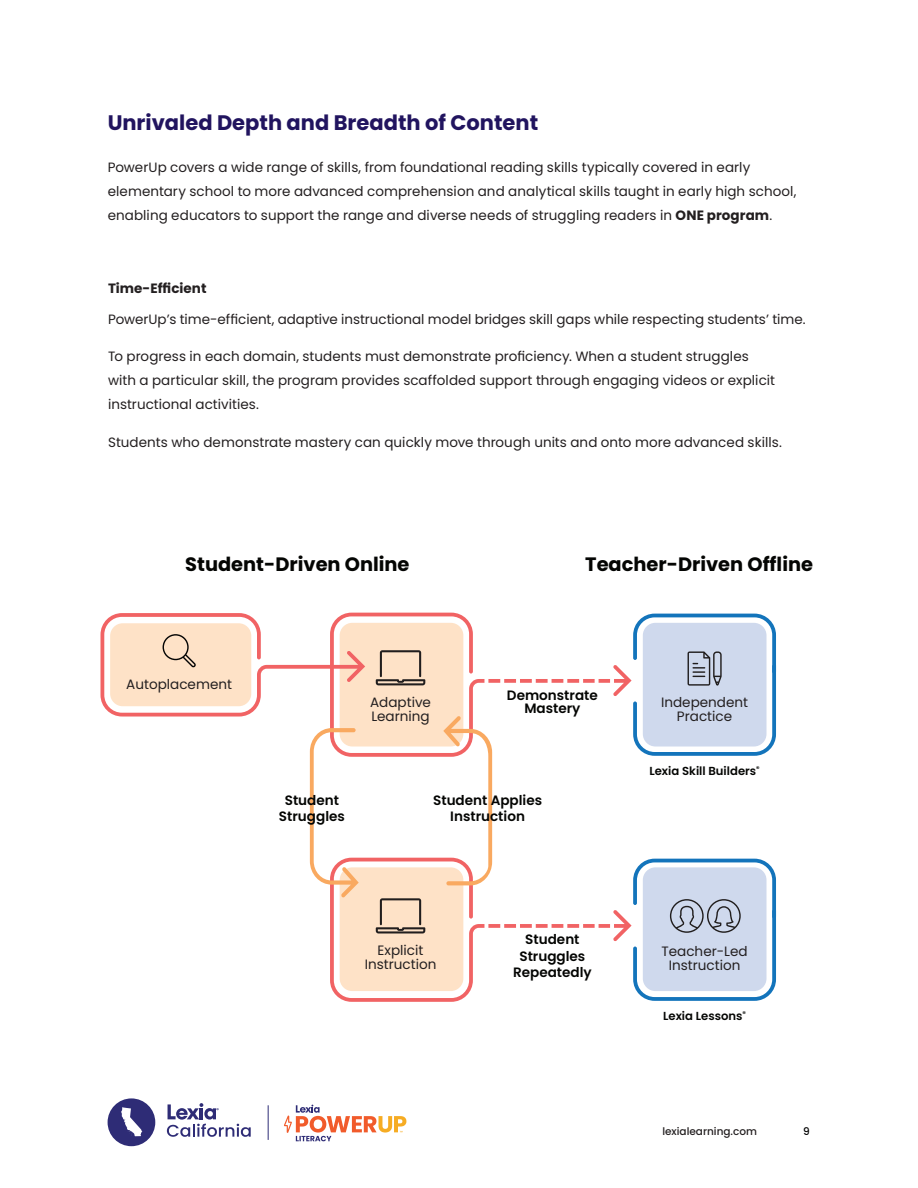
<style>
.page{position:relative;width:918px;height:1188px;background:#fff}
.page>*{position:absolute;margin:0;border:0;box-sizing:border-box;transform-origin:0 0}
.t1{font:700 21px "Poppins";color:#21145f}
.t2{font:700 19.35px "Poppins";color:#040503}
.t3{font:13.5px/24px "Poppins";letter-spacing:.005em;color:#231f20}
.t4{font:600 13.5px/16.5px "Poppins";color:#040503;text-align:center}
.t5{font:700 13.5px "Poppins";color:#231f20}
.t6{font:600 11.7px "Poppins";color:#040503}
.t7{font:500 10.5px "Poppins";color:#231f20}
.t8{font:500 10.5px "Poppins";color:#000}
.s1{font-weight:700}
</style>
<div class="page">
<hr style="left:268px;top:1105px;width:1px;height:35px;background:#2e2c76">
<svg style="left:284px;top:1105px;width:122px;height:36px"></svg>
<div style="left:108px;top:1098px;width:47px;height:48px;background:#2e2c76;border-radius:50%"></div>
<svg style="left:167px;top:1103px;width:84px;height:34px"></svg>
<svg style="left:121px;top:1107px;width:21px;height:29px"></svg>
<svg style="left:100px;top:613px;width:676px;height:389px"></svg>
<h1 class="t1" style="left:108px;top:111px;width:432px">Unrivaled Depth and Breadth of Content</h1>
<p class="t3" style="left:108px;top:155px;width:690px">PowerUp covers a wide range of skills, from foundational reading skills typically covered in early elementary school to more advanced comprehension and analytical skills taught in early high school, enabling educators to support the range and diverse needs of struggling readers in <span class="s1">ONE program</span>.</p>
<p class="t5" style="left:108px;top:281px;width:100px">Time-Efficient</p>
<p class="t3" style="left:108px;top:307px;width:699px">PowerUp’s time-efficient, adaptive instructional model bridges skill gaps while respecting students’ time.</p>
<p class="t3" style="left:108px;top:345px;width:669px">To progress in each domain, students must demonstrate proficiency. When a student struggles with a particular skill, the program provides scaffolded support through engaging videos or explicit instructional activities.</p>
<p class="t3" style="left:108px;top:430px;width:675px">Students who demonstrate mastery can quickly move through units and onto more advanced skills.</p>
<h2 class="t2" style="left:185px;top:553px;width:226px">Student-Driven Online</h2>
<h2 class="t2" style="left:585px;top:553px;width:229px">Teacher-Driven Offline</h2>
<p class="t3" style="left:126px;top:673px;width:107px">Autoplacement</p>
<p class="t3" style="left:370px;top:695px;width:62px;line-height:14.5px">Adaptive<br>Learning</p>
<p class="t4" style="left:507px;top:688px;width:92px;line-height:13.5px">Demonstrate<br>Mastery</p>
<p class="t4" style="left:279px;top:792px;width:67px">Student<br>Struggles</p>
<p class="t4" style="left:433px;top:792px;width:110px">Student Applies<br>Instruction</p>
<p class="t3" style="left:365px;top:943px;width:73px;line-height:14.5px;text-align:center">Explicit<br>Instruction</p>
<p class="t4" style="left:513px;top:931px;width:80px">Student<br>Struggles<br>Repeatedly</p>
<p class="t3" style="left:661px;top:695px;width:89px;line-height:14.5px;text-align:center">Independent<br>Practice</p>
<p class="t6" style="left:649px;top:764px;width:112px">Lexia Skill Builders<sup>®</sup></p>
<p class="t3" style="left:661px;top:944px;width:88px;line-height:14.5px;text-align:center">Teacher-Led<br>Instruction</p>
<p class="t6" style="left:663px;top:1009px;width:84px">Lexia Lessons<sup>®</sup></p>
<p class="t7" style="left:662px;top:1125px;width:96px">lexialearning.com</p>
<p class="t8" style="left:803px;top:1125px;width:8px">9</p>
</div>
